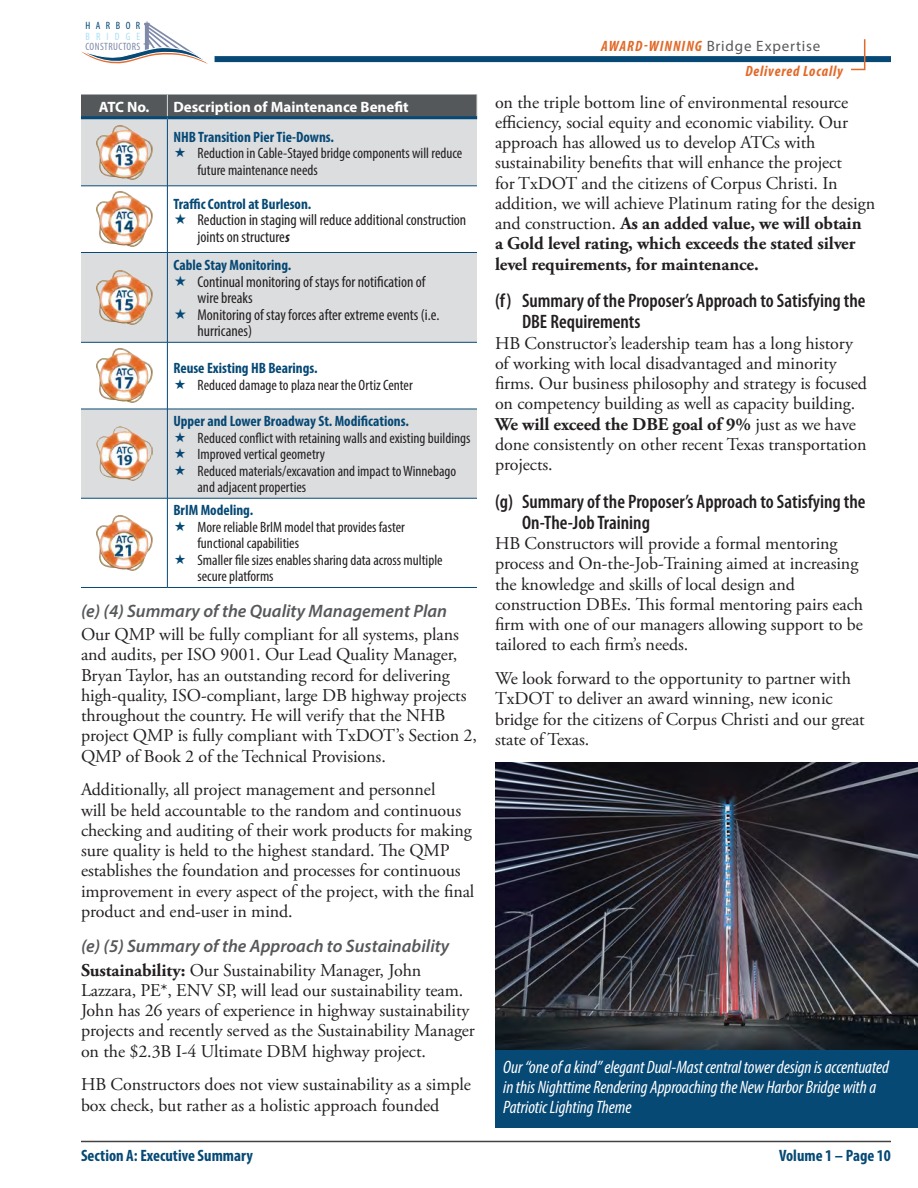
<style>
.page{position:relative;width:918px;height:1188px;background:#fff}
.page>*{position:absolute;margin:0;border:0;box-sizing:border-box;transform-origin:0 0}
.Heading_3{font:600 condensed 19.5px/21px "Myriad Pro";color:#231f20}
.Body_Text{font:18px/20.2px "Adobe Garamond Pro";letter-spacing:-.005em;color:#231f20}
.Body_Text-2{font:italic condensed 18px/20.2px "Myriad Pro";letter-spacing:-.005em;color:#fff}
.Heading_4{font:italic 600 18px "Myriad Pro";color:#57585a}
.t1{font:700 condensed 16.5px "Myriad Pro";color:#064975}
.t2{font:condensed 15.75px/16.5px "Myriad Pro";color:#231f20}
.t3{font:condensed 15px/16.5px "Myriad Pro";color:#231f20}
.T_Body{font:700 condensed 15px "Myriad Pro";color:#064975}
.t4{font:italic 700 condensed 15px/25.5px "Myriad Pro";letter-spacing:.055em;color:#e16929}
.T_Heading{font:700 15px "Myriad Pro";color:#fff}
.t5{font:condensed 10.65px "Myriad Pro";letter-spacing:.035em;color:#7f8aa9}
.t6{font:condensed 10.65px "Myriad Pro";letter-spacing:.515em;color:#064975}
.t7{font:condensed 10.65px "Myriad Pro";letter-spacing:.58em;color:#aae0f9}
.s1{font-weight:700;font-style:italic;font-size:15px}
.s2{font-weight:700}
.s3{font-weight:400;font-style:normal;font-stretch:normal;color:#57585a}
</style>
<div class="page">
<div style="left:215px;top:56px;width:676px;height:6px;background:#064975"></div>
<hr style="left:81px;top:1141px;width:810px;height:1px;background:#231f20">
<svg style="left:850px;top:39px;width:16px;height:32px"></svg>
<svg style="left:81px;top:21px;width:127px;height:43px"></svg>
<div style="left:81px;top:119px;width:396px;height:67px;background:#dcdddf"></div>
<svg style="left:81px;top:187px;width:396px;height:400px"></svg>
<div style="left:81px;top:94px;width:397px;height:24px;background:#54585a"></div>
<hr style="left:81px;top:116px;width:86px;height:3px;background:#064975">
<hr style="left:167px;top:116px;width:310px;height:3px;background:#064975">
<hr style="left:167px;top:119px;width:1px;height:67px;background:#064975">
<hr style="left:167px;top:186px;width:1px;height:66px;background:#064975">
<hr style="left:167px;top:253px;width:1px;height:89px;background:#064975">
<hr style="left:167px;top:342px;width:1px;height:67px;background:#064975">
<hr style="left:167px;top:409px;width:1px;height:89px;background:#064975">
<hr style="left:167px;top:498px;width:1px;height:89px;background:#064975">
<hr style="left:81px;top:186px;width:86px;height:1px;background:#064975">
<hr style="left:167px;top:186px;width:310px;height:1px;background:#064975">
<hr style="left:81px;top:252px;width:86px;height:1px;background:#064975">
<hr style="left:167px;top:252px;width:310px;height:1px;background:#064975">
<hr style="left:81px;top:342px;width:86px;height:1px;background:#064975">
<hr style="left:167px;top:342px;width:310px;height:1px;background:#064975">
<hr style="left:81px;top:409px;width:86px;height:1px;background:#064975">
<hr style="left:167px;top:409px;width:310px;height:1px;background:#064975">
<hr style="left:81px;top:498px;width:86px;height:1px;background:#064975">
<hr style="left:167px;top:498px;width:310px;height:1px;background:#064975">
<hr style="left:81px;top:587px;width:86px;height:1px;background:#064975">
<hr style="left:167px;top:587px;width:310px;height:1px;background:#064975">
<img style="left:96px;top:125px;width:56px;height:55px">
<img style="left:96px;top:192px;width:56px;height:54px">
<img style="left:96px;top:270px;width:56px;height:55px">
<img style="left:96px;top:348px;width:56px;height:55px">
<img style="left:96px;top:426px;width:56px;height:55px">
<img style="left:96px;top:516px;width:56px;height:54px">
<img style="left:495px;top:762px;width:423px;height:288px">
<div style="left:495px;top:1050px;width:423px;height:77px;background:#064975"></div>
<svg style="left:175px;top:147px;width:10px;height:10px"></svg>
<svg style="left:175px;top:214px;width:11px;height:10px"></svg>
<svg style="left:175px;top:275px;width:11px;height:11px"></svg>
<svg style="left:175px;top:308px;width:11px;height:11px"></svg>
<svg style="left:175px;top:379px;width:10px;height:9px"></svg>
<svg style="left:175px;top:432px;width:10px;height:10px"></svg>
<svg style="left:175px;top:448px;width:10px;height:10px"></svg>
<svg style="left:175px;top:465px;width:10px;height:10px"></svg>
<svg style="left:175px;top:521px;width:10px;height:10px"></svg>
<svg style="left:175px;top:554px;width:10px;height:10px"></svg>
<p class="t6" style="left:85px;top:19px;width:56px">HARBOR</p>
<p class="t7" style="left:85px;top:30px;width:56px">BRIDGE</p>
<p class="t5" style="left:85px;top:40px;width:56px">CONSTRUCTORS</p>
<p class="T_Heading" style="left:99px;top:97px;width:52px">ATC No.</p>
<p class="T_Heading" style="left:173px;top:97px;width:237px">Description of Maintenance Benefit</p>
<p class="T_Body" style="left:173px;top:127px;width:162px">NHB Transition Pier Tie-Downs.</p>
<p class="t3" style="left:198px;top:145px;width:266px">Reduction in Cable-Stayed bridge components will reduce future maintenance needs</p>
<p class="T_Body" style="left:173px;top:194px;width:140px">Traffic Control at Burleson.</p>
<p class="t2" style="left:198px;top:211px;width:270px">Reduction in staging will reduce additional construction joints on structure<span class="s1">s</span></p>
<p class="T_Body" style="left:173px;top:256px;width:119px">Cable Stay Monitoring.</p>
<p class="t2" style="left:198px;top:273px;width:230px">Continual monitoring of stays for notification of wire breaks</p>
<p class="t2" style="left:198px;top:306px;width:243px">Monitoring of stay forces after extreme events (i.e. hurricanes)</p>
<p class="T_Body" style="left:173px;top:359px;width:146px">Reuse Existing HB Bearings.</p>
<p class="t3" style="left:198px;top:376px;width:217px">Reduced damage to plaza near the Ortiz Center</p>
<p class="T_Body" style="left:173px;top:412px;width:237px">Upper and Lower Broadway St. Modifications.</p>
<p class="t3" style="left:198px;top:429px;width:275px">Reduced conflict with retaining walls and existing buildings</p>
<p class="t3" style="left:198px;top:446px;width:129px">Improved vertical geometry</p>
<p class="t3" style="left:198px;top:462px;width:260px">Reduced materials/excavation and impact to Winnebago and adjacent properties</p>
<p class="T_Body" style="left:173px;top:501px;width:81px">BrIM Modeling.</p>
<p class="t3" style="left:198px;top:519px;width:209px">More reliable BrIM model that provides faster functional capabilities</p>
<p class="t3" style="left:198px;top:552px;width:247px">Smaller file sizes enables sharing data across multiple secure platforms</p>
<p class="Heading_4" style="left:81px;top:599px;width:368px">(e) (4) Summary of the Quality Management Plan</p>
<p class="Body_Text" style="left:81px;top:625px;width:398px">Our QMP will be fully compliant for all systems, plans and audits, per ISO 9001. Our Lead Quality Manager, Bryan Taylor, has an outstanding record for delivering high-quality, ISO-compliant, large DB highway projects throughout the country. He will verify that the NHB project QMP is fully compliant with TxDOT’s Section 2, QMP of Book 2 of the Technical Provisions.</p>
<p class="Body_Text" style="left:81px;top:780px;width:395px">Additionally, all project management and personnel<br>will be held accountable to the random and continuous checking and auditing of their work products for making sure quality is held to the highest standard. The QMP establishes the foundation and processes for continuous improvement in every aspect of the project, with the final product and end-user in mind.</p>
<p class="Heading_4" style="left:81px;top:935px;width:370px">(e) (5) Summary of the Approach to Sustainability</p>
<p class="Body_Text" style="left:81px;top:960px;width:395px"><span class="s2">Sustainability:</span> Our Sustainability Manager, John Lazzara, PE*, ENV SP, will lead our sustainability team.<br>John has 26 years of experience in highway sustainability projects and recently served as the Sustainability Manager on the $2.3B I-4 Ultimate DBM highway project.</p>
<p class="Body_Text" style="left:81px;top:1075px;width:391px">HB Constructors does not view sustainability as a simple box check, but rather as a holistic approach founded</p>
<p class="t4" style="left:745px;top:33px;width:99px;text-indent:-144px">AWARD-WINNING <span class="s3">Bridge Expertise<br></span>Delivered Locally</p>
<p class="Body_Text" style="left:495px;top:92px;width:382px">on the triple bottom line of environmental resource efficiency, social equity and economic viability. Our approach has allowed us to develop ATCs with sustainability benefits that will enhance the project<br>for TxDOT and the citizens of Corpus Christi. In addition, we will achieve Platinum rating for the design and construction. <span class="s2">As an added value, we will obtain<br>a Gold level rating, which exceeds the stated silver level requirements, for maintenance.</span></p>
<p class="Heading_3" style="left:522px;top:290px;width:345px;text-indent:-27px">(f) Summary of the Proposer’s Approach to Satisfying the<br>DBE Requirements</p>
<p class="Body_Text" style="left:495px;top:333px;width:373px">HB Constructor’s leadership team has a long history of working with local disadvantaged and minority firms. Our business philosophy and strategy is focused on competency building as well as capacity building.<br><span class="s2">We will exceed the DBE goal of 9%</span> just as we have done consistently on other recent Texas transportation projects.</p>
<p class="Heading_3" style="left:522px;top:490px;width:345px;text-indent:-27px">(g) Summary of the Proposer’s Approach to Satisfying the<br>On-The-Job Training</p>
<p class="Body_Text" style="left:495px;top:534px;width:370px">HB Constructors will provide a formal mentoring process and On-the-Job-Training aimed at increasing the knowledge and skills of local design and construction DBEs. This formal mentoring pairs each firm with one of our managers allowing support to be tailored to each firm’s needs.</p>
<p class="Body_Text" style="left:495px;top:669px;width:371px">We look forward to the opportunity to partner with TxDOT to deliver an award winning, new iconic bridge for the citizens of Corpus Christi and our great state of Texas.</p>
<p class="Body_Text-2" style="left:503px;top:1057px;width:387px">Our “one of a kind” elegant Dual-Mast central tower design is accentuated in this Nighttime Rendering Approaching the New Harbor Bridge with a<br>Patriotic Lighting Theme</p>
<p class="t1" style="left:81px;top:1145px;width:173px">Section A: Executive Summary</p>
<p class="t1" style="left:779px;top:1145px;width:113px">Volume 1 – Page 10</p>
</div>
